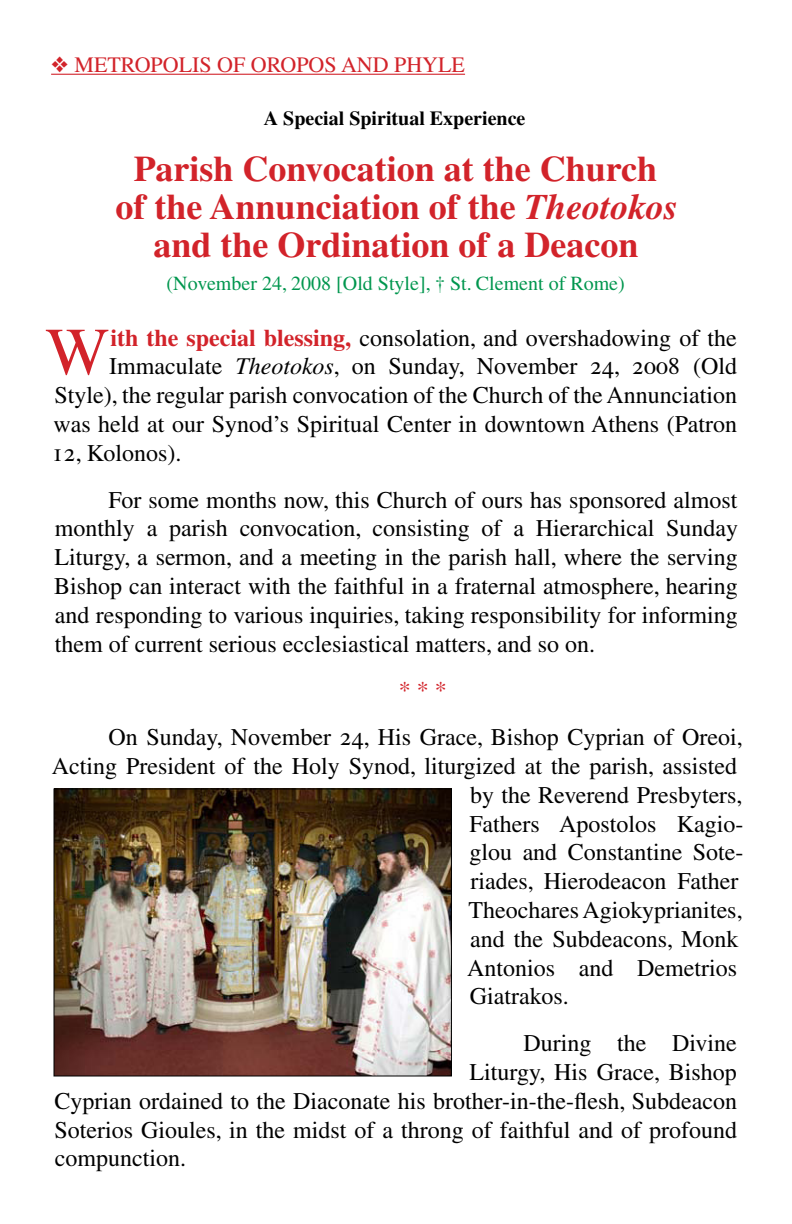
<style>
.page{position:relative;width:792px;height:1224px;background:#fff}
.page>*{position:absolute;margin:0;border:0;box-sizing:border-box;transform-origin:0 0}
.t1{font:67.6px "CTOS Times Pro";color:#d2232a}
.t2{font:700 36px/38px "CTOS Times Pro";color:#d2232a;text-align:center}
.t3{font:24px/28.8px "CTOS Times Pro";color:#000;text-align:justify}
.t4{font:24px "CTOS Times Pro";color:#d2232a}
.t5{font:22px "CTOS Times Pro";color:#d2232a}
.t6{font:20px "CTOS Times Pro";color:#00964e}
.t7{font:700 20px "CTOS Times Pro";color:#000}
.s1{font-style:italic}
.s2{font-weight:700;color:#d2232a}
</style>
<div class="page">
<hr style="left:51px;top:74px;width:414px;height:1px;background:#d2232a">
<img style="left:56px;top:790px;width:394px;height:284px">
<div style="left:54px;top:788px;width:398px;height:288px;border:1px solid #000"></div>
<p class="t5" style="left:51px;top:46px;width:415px">❖ METROPOLIS OF OROPOS AND PHYLE</p>
<p class="t7" style="left:264px;top:100px;width:263px">A Special Spiritual Experience</p>
<p class="t2" style="left:116px;top:147px;width:564px">Parish Convocation at the Church<br>of the Annunciation of the <span class="s1">Theotokos </span>and the Ordination of a Deacon</p>
<p class="t6" style="left:167px;top:266px;width:460px">(November 24, 2008 [Old Style], † St. Clement of Rome)</p>
<p class="t1" style="left:46px;top:294px;width:65px">W</p>
<p class="t3" style="left:110px;top:321px;width:628px"><span class="s2">ith the special blessing,</span> consolation, and overshadowing of the</p>
<p class="t3" style="left:109px;top:350px;width:629px">Immaculate <span class="s1">Theotokos</span>, on Sunday, November 24, 2008 (Old</p>
<p class="t3" style="left:55px;top:379px;width:684px">Style), the regular parish convocation of the Church of the Annunciation</p>
<p class="t3" style="left:54px;top:408px;width:685px">was held at our Synod’s Spiritual Center in downtown Athens (Patron</p>
<p class="t3" style="left:52px;top:437px;width:131px">12, Kolonos).</p>
<p class="t3" style="left:54px;top:483px;width:686px;text-indent:54px">For some months now, this Church of ours has sponsored almost monthly a parish convocation, consisting of a Hierarchical Sunday Liturgy, a sermon, and a meeting in the parish hall, where the serving Bishop can interact with the faithful in a fraternal atmosphere, hearing and responding to various inquiries, taking responsibility for informing them of current serious ecclesiastical matters, and so on.</p>
<p class="t4" style="left:399px;top:670px;width:49px">* * *</p>
<p class="t3" style="left:108px;top:721px;width:636px">On Sunday, November 24, His Grace, Bishop Cyprian of Oreoi,</p>
<p class="t3" style="left:52px;top:750px;width:687px">Acting President of the Holy Synod, liturgized at the parish, assisted</p>
<p class="t3" style="left:470px;top:779px;width:274px">by the Reverend Presbyters,</p>
<p class="t3" style="left:470px;top:807px;width:275px">Fathers Apostolos Kagio-</p>
<p class="t3" style="left:470px;top:836px;width:275px">glou and Constantine Sote-</p>
<p class="t3" style="left:470px;top:865px;width:269px">riades, Hierodeacon Father</p>
<p class="t3" style="left:469px;top:894px;width:276px">Theochares Agiokyprianites,</p>
<p class="t3" style="left:470px;top:923px;width:270px">and the Subdeacons, Monk</p>
<p class="t3" style="left:467px;top:951px;width:271px">Antonios and Demetrios</p>
<p class="t3" style="left:470px;top:980px;width:101px">Giatrakos.</p>
<p class="t3" style="left:524px;top:1027px;width:215px">During the Divine</p>
<p class="t3" style="left:470px;top:1056px;width:269px">Liturgy, His Grace, Bishop</p>
<p class="t3" style="left:55px;top:1085px;width:684px">Cyprian ordained to the Diaconate his brother-in-the-flesh, Subdeacon</p>
<p class="t3" style="left:55px;top:1113px;width:684px">Soterios Gioules, in the midst of a throng of faithful and of profound</p>
<p class="t3" style="left:55px;top:1142px;width:133px">compunction.</p>
</div>
